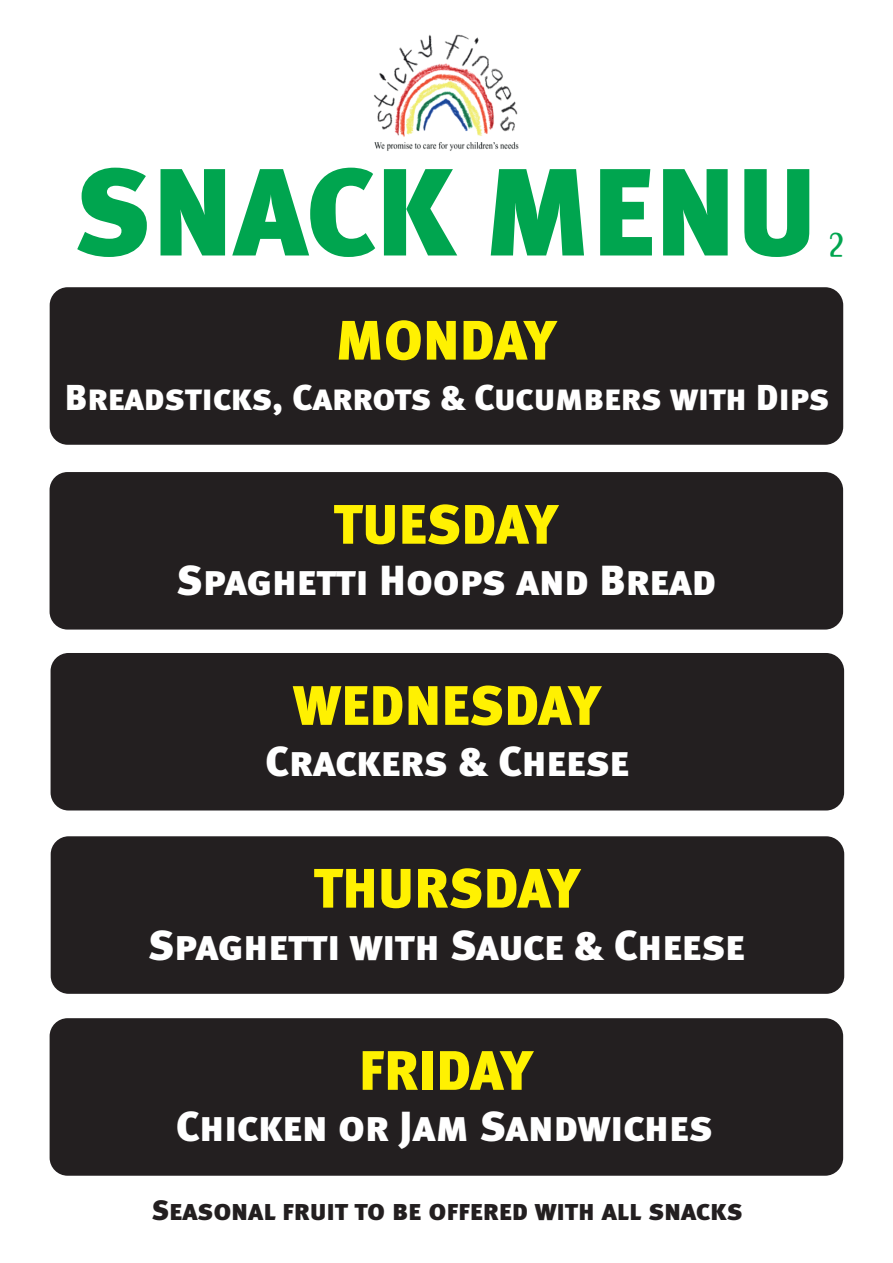
<style>
.page{position:relative;width:893px;height:1263px;background:#fff}
.page>*{position:absolute;margin:0;border:0;box-sizing:border-box;transform-origin:0 0}
.t1{font:123.9px "Meta Black Caps";color:#00a54f}
.t2{font:55.5px "Meta Black Caps";color:#fff101}
.t3{font:42px "Meta Black Caps";letter-spacing:-.005em;color:#fff}
.t4{font:36px "Meta Black Caps";letter-spacing:-.01em;color:#fff}
.t5{font:28.05px "Meta Black Caps";color:#231f20}
.t6{font:25.65px "Star Strella";color:#00a54f}
</style>
<div class="page">
<div style="left:50px;top:287px;width:793px;height:158px;background:#231f20;border-radius:18px"></div>
<div style="left:50px;top:472px;width:793px;height:157px;background:#231f20;border-radius:18px"></div>
<div style="left:51px;top:653px;width:793px;height:157px;background:#231f20;border-radius:18px"></div>
<div style="left:51px;top:836px;width:793px;height:158px;background:#231f20;border-radius:18px"></div>
<div style="left:50px;top:1018px;width:793px;height:158px;background:#231f20;border-radius:18px"></div>
<img style="left:373px;top:34px;width:146px;height:117px">
<h1 class="t1" style="left:73px;top:138px;width:746px">SNACK MENU</h1>
<p class="t6" style="left:829px;top:230px;width:15px">2</p>
<h2 class="t2" style="left:335px;top:307px;width:222px">MONDAY</h2>
<p class="t4" style="left:65px;top:375px;width:766px">Breadsticks, Carrots &amp; Cucumbers with Dips</p>
<h2 class="t2" style="left:334px;top:491px;width:225px">TUESDAY</h2>
<p class="t3" style="left:176px;top:555px;width:541px">Spaghetti Hoops and Bread</p>
<h2 class="t2" style="left:293px;top:672px;width:309px">WEDNESDAY</h2>
<p class="t3" style="left:265px;top:736px;width:365px">Crackers &amp; Cheese</p>
<h2 class="t2" style="left:314px;top:855px;width:268px">THURSDAY</h2>
<p class="t3" style="left:148px;top:920px;width:598px">Spaghetti with Sauce &amp; Cheese</p>
<h2 class="t2" style="left:359px;top:1037px;width:175px">FRIDAY</h2>
<p class="t3" style="left:176px;top:1101px;width:539px">Chicken or Jam Sandwiches</p>
<p class="t5" style="left:151px;top:1193px;width:593px">Seasonal fruit to be offered with all snacks</p>
</div>
